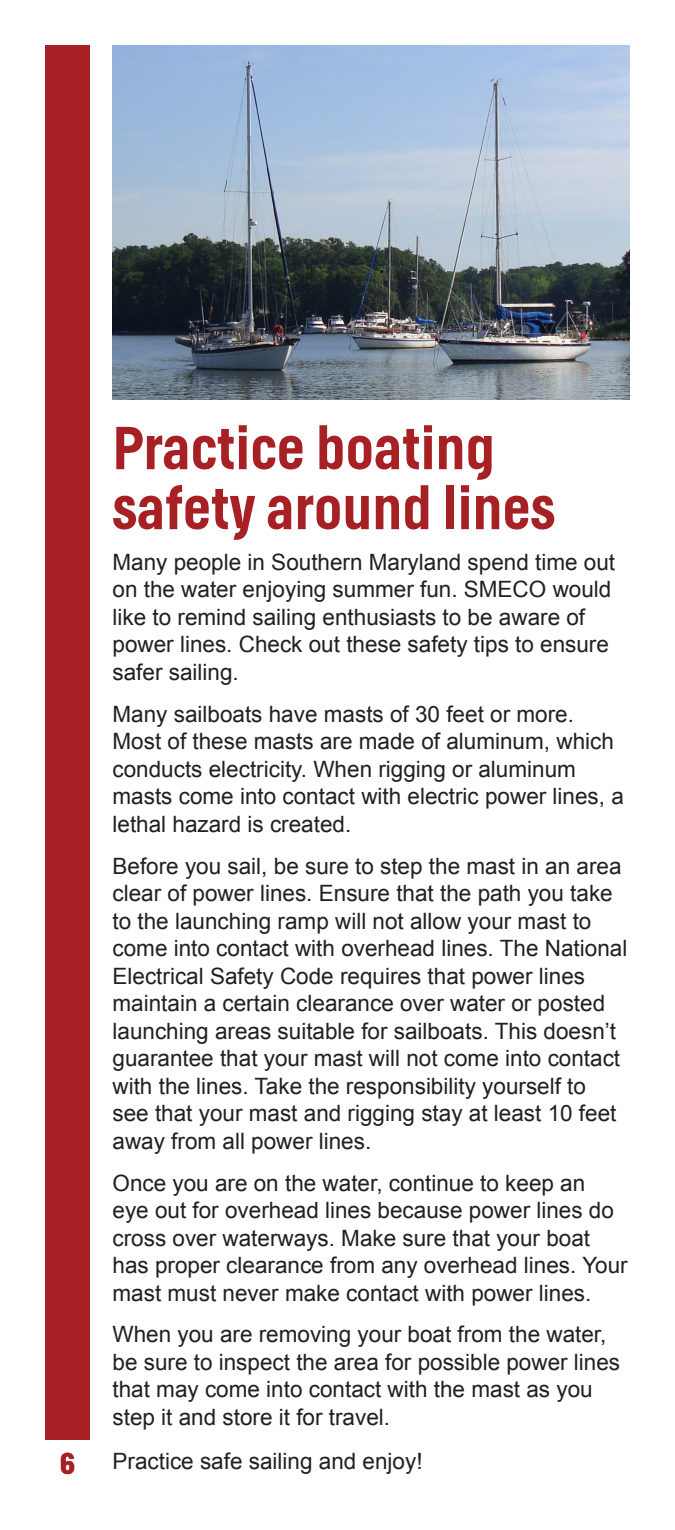
<style>
.page{position:relative;width:675px;height:1530px;background:#fff}
.page>*{position:absolute;margin:0;border:0;box-sizing:border-box;transform-origin:0 0}
.Head{font:500 60px/60px "Helsinki";color:#a72023}
.t1{font:700 30px "Helsinki";color:#a72023}
.Body{font:22.5px/27.5px "Arial";color:#231f20}
</style>
<div class="page">
<div style="left:45px;top:45px;width:45px;height:1395px;background:#a72023"></div>
<img style="left:112px;top:45px;width:518px;height:355px">
<h2 class="t1" style="left:60px;top:1446px;width:17px">6</h2>
<p class="Head" style="left:112px;top:417px;width:444px">Practice boating safety around lines</p>
<p class="Body" style="left:112px;top:548px;width:504px">Many people in Southern Maryland spend time out on the water enjoying summer fun. SMECO would like to remind sailing enthusiasts to be aware of power lines. Check out these safety tips to ensure safer sailing.</p>
<p class="Body" style="left:112px;top:700px;width:513px">Many sailboats have masts of 30 feet or more.<br>Most of these masts are made of aluminum, which conducts electricity. When rigging or aluminum masts come into contact with electric power lines, a lethal hazard is created.</p>
<p class="Body" style="left:112px;top:852px;width:516px">Before you sail, be sure to step the mast in an area clear of power lines. Ensure that the path you take to the launching ramp will not allow your mast to come into contact with overhead lines. The National Electrical Safety Code requires that power lines maintain a certain clearance over water or posted launching areas suitable for sailboats. This doesn’t guarantee that your mast will not come into contact with the lines. Take the responsibility yourself to see that your mast and rigging stay at least 10 feet away from all power lines.</p>
<p class="Body" style="left:112px;top:1169px;width:517px">Once you are on the water, continue to keep an<br>eye out for overhead lines because power lines do cross over waterways. Make sure that your boat has proper clearance from any overhead lines. Your mast must never make contact with power lines.</p>
<p class="Body" style="left:112px;top:1321px;width:509px">When you are removing your boat from the water, be sure to inspect the area for possible power lines that may come into contact with the mast as you step it and store it for travel.</p>
<p class="Body" style="left:112px;top:1448px;width:312px">Practice safe sailing and enjoy!</p>
</div>
